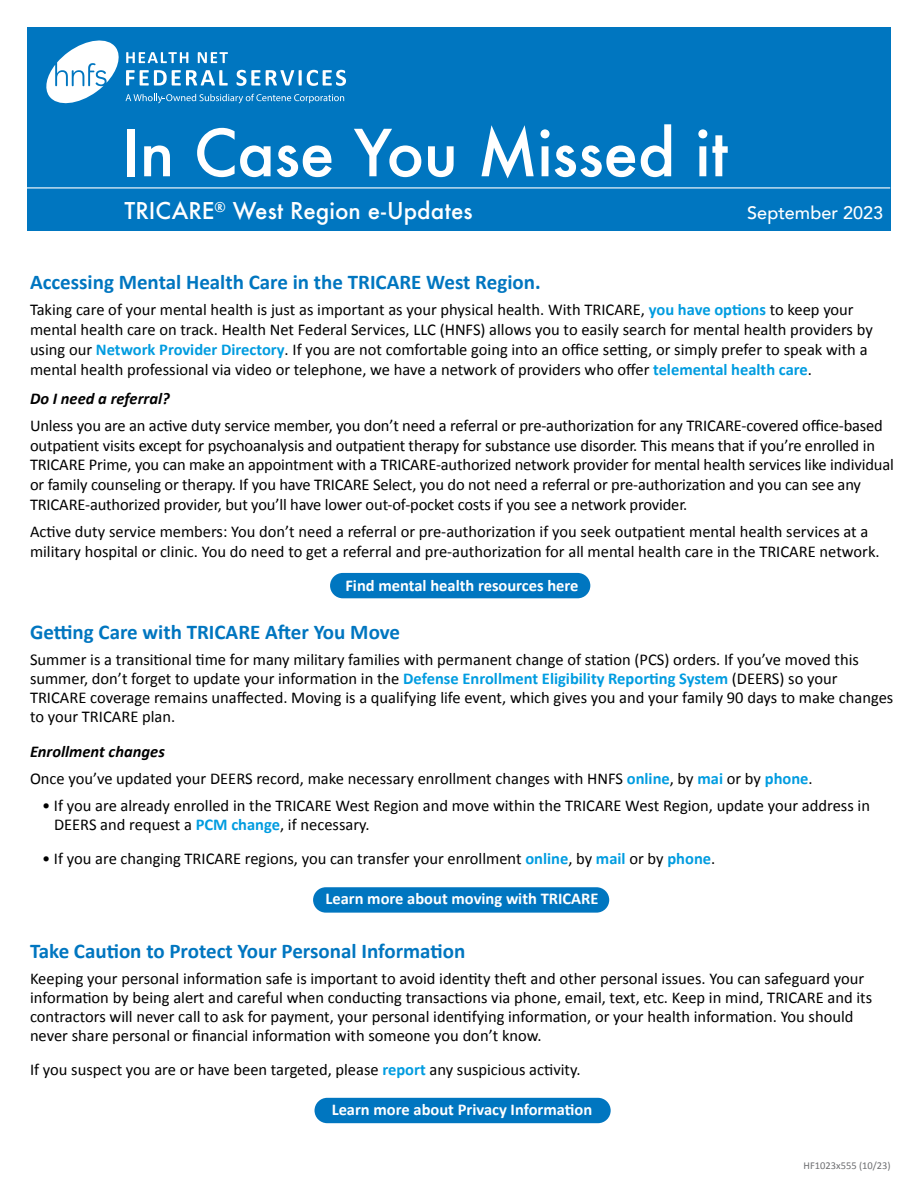
<style>
.page{position:relative;width:918px;height:1188px;background:#fff}
.page>*{position:absolute;margin:0;border:0;box-sizing:border-box;transform-origin:0 0}
.t1{font:500 63px "Futura";letter-spacing:-.01em;color:#fff}
.t2{font:500 22.5px "Futura";color:#fff}
.Normal__Web{font:700 21px "Calibri";color:#0076c0}
.TPN_Body_Text{font:500 18px "Avenir";letter-spacing:.005em;color:#fff}
.Normal__Web-2{font:16.5px/19.8px "Calibri";color:#000}
.Normal__Web-3{font:700 16.5px "Calibri";color:#fff}
.Normal__Web-4{font:italic 700 16.5px "Calibri";color:#000}
.t3{font:10.5px "Calibri";color:#6d6e71}
.s1{font-weight:700;color:#009ce0}
</style>
<div class="page">
<div style="left:313px;top:887px;width:296px;height:26px;background:#0076c0;border-radius:13px"></div>
<div style="left:315px;top:1098px;width:296px;height:25px;background:#0076c0;border-radius:13px"></div>
<div style="left:27px;top:28px;width:863px;height:203px;background:#0076c0"></div>
<div style="left:330px;top:573px;width:260px;height:25px;background:#0076c0;border-radius:13px"></div>
<svg style="left:46px;top:40px;width:300px;height:64px"></svg>
<hr style="left:27px;top:187px;width:863px;height:1px;background:#fff">
<p class="t1" style="left:122px;top:110px;width:608px">In Case You Missed it</p>
<p class="t2" style="left:125px;top:196px;width:350px">TRICARE<sup>®</sup> West Region e-Updates</p>
<p class="TPN_Body_Text" style="left:747px;top:197px;width:137px">September 2023</p>
<p class="Normal__Web" style="left:30px;top:269px;width:512px">Accessing Mental Health Care in the TRICARE West Region.</p>
<p class="Normal__Web-2" style="left:30px;top:300px;width:844px">Taking care of your mental health is just as important as your physical health. With TRICARE, <span class="s1">you have options</span> to keep your mental health care on track. Health Net Federal Services, LLC (HNFS) allows you to easily search for mental health providers by using our <span class="s1">Network Provider Directory</span>. If you are not comfortable going into an office setting, or simply prefer to speak with a mental health professional via video or telephone, we have a network of providers who offer <span class="s1">telemental health care</span>.</p>
<p class="Normal__Web-4" style="left:30px;top:388px;width:141px">Do I need a referral?</p>
<p class="Normal__Web-2" style="left:30px;top:416px;width:865px">Unless you are an active duty service member, you don’t need a referral or pre-authorization for any TRICARE-covered office-based outpatient visits except for psychoanalysis and outpatient therapy for substance use disorder. This means that if you’re enrolled in TRICARE Prime, you can make an appointment with a TRICARE-authorized network provider for mental health services like individual or family counseling or therapy. If you have TRICARE Select, you do not need a referral or pre-authorization and you can see any TRICARE-authorized provider, but you’ll have lower out-of-pocket costs if you see a network provider.</p>
<p class="Normal__Web-2" style="left:30px;top:522px;width:851px">Active duty service members: You don’t need a referral or pre-authorization if you seek outpatient mental health services at a military hospital or clinic. You do need to get a referral and pre-authorization for all mental health care in the TRICARE network.</p>
<p class="Normal__Web-3" style="left:345px;top:575px;width:235px">Find mental health resources here</p>
<p class="Normal__Web" style="left:30px;top:619px;width:372px">Getting Care with TRICARE After You Move</p>
<p class="Normal__Web-2" style="left:30px;top:650px;width:865px;line-height:19px">Summer is a transitional time for many military families with permanent change of station (PCS) orders. If you’ve moved this summer, don’t forget to update your information in the <span class="s1">Defense Enrollment Eligibility Reporting System</span> (DEERS) so your TRICARE coverage remains unaffected. Moving is a qualifying life event, which gives you and your family 90 days to make changes to your TRICARE plan.</p>
<p class="Normal__Web-4" style="left:30px;top:741px;width:136px">Enrollment changes</p>
<p class="Normal__Web-2" style="left:30px;top:769px;width:784px">Once you’ve updated your DEERS record, make necessary enrollment changes with HNFS <span class="s1">online</span>, by <span class="s1">mai</span> or by <span class="s1">phone</span>.</p>
<p class="Normal__Web-2" style="left:54px;top:796px;width:818px;line-height:18.9px;text-indent:-12px">• If you are already enrolled in the TRICARE West Region and move within the TRICARE West Region, update your address in<br>DEERS and request a <span class="s1">PCM change</span>, if necessary.</p>
<p class="Normal__Web-2" style="left:42px;top:848px;width:675px">• If you are changing TRICARE regions, you can transfer your enrollment <span class="s1">online</span>, by <span class="s1">mail</span> or by <span class="s1">phone</span>.</p>
<p class="Normal__Web-3" style="left:325px;top:888px;width:275px">Learn more about moving with TRICARE</p>
<p class="Normal__Web" style="left:30px;top:938px;width:437px">Take Caution to Protect Your Personal Information</p>
<p class="Normal__Web-2" style="left:30px;top:969px;width:844px;line-height:19px">Keeping your personal information safe is important to avoid identity theft and other personal issues. You can safeguard your information by being alert and careful when conducting transactions via phone, email, text, etc. Keep in mind, TRICARE and its contractors will never call to ask for payment, your personal identifying information, or your health information. You should never share personal or financial information with someone you don’t know.</p>
<p class="Normal__Web-2" style="left:30px;top:1059px;width:552px">If you suspect you are or have been targeted, please <span class="s1">report</span> any suspicious activity.</p>
<p class="Normal__Web-3" style="left:332px;top:1099px;width:262px">Learn more about Privacy Information</p>
<p class="t3" style="left:804px;top:1159px;width:89px">HF1023x555 (10/23)</p>
</div>
